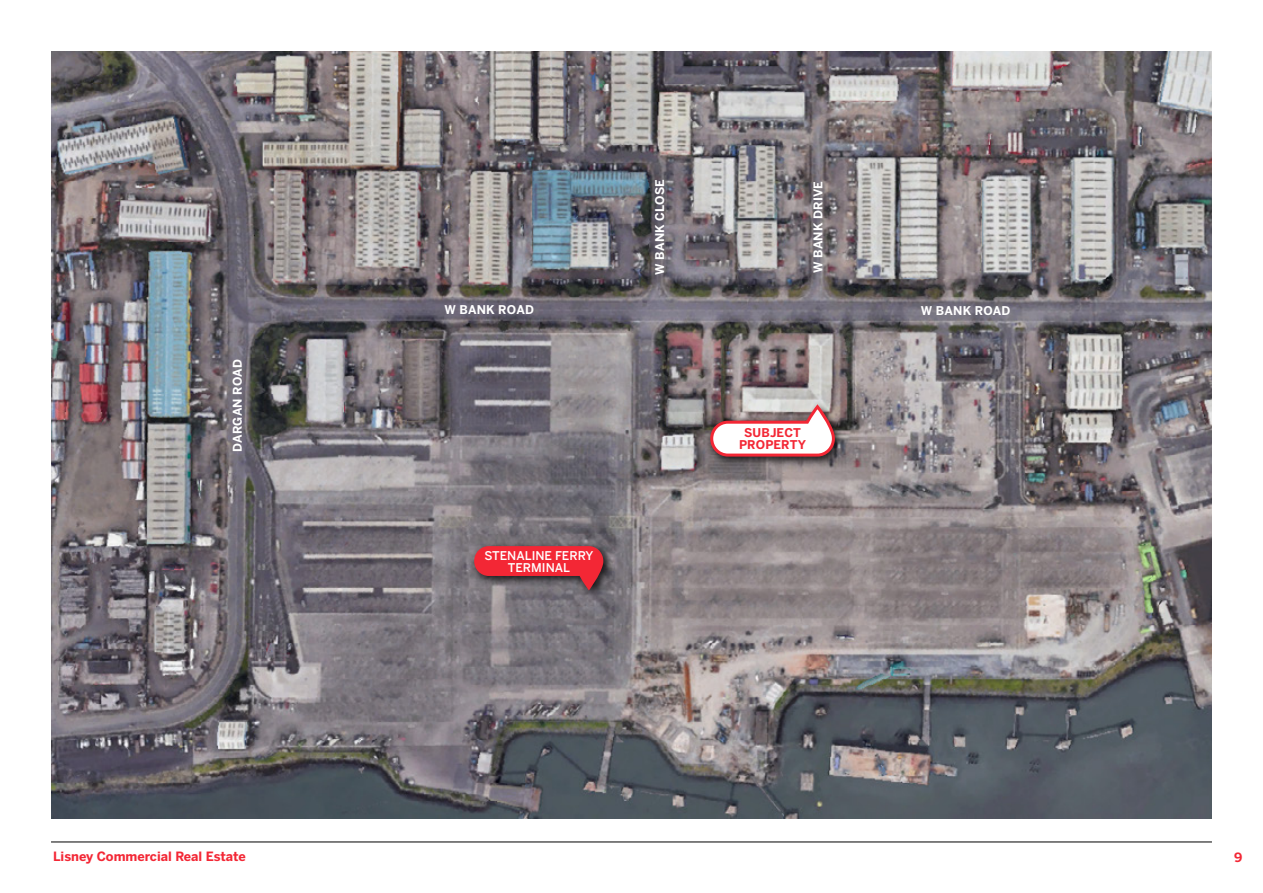
<style>
.page{position:relative;width:1263px;height:893px;background:#fff}
.page>*{position:absolute;margin:0;border:0;box-sizing:border-box;transform-origin:0 0}
.t1{font:700 12.75px "Benton Sans";color:#f32735}
.t2{font:700 12px "Benton Sans";letter-spacing:.01em;color:#fff}
.t3{font:500 12px/12px "Benton Sans";color:#fff;text-align:center}
.t4{font:700 12px/12px "Benton Sans";letter-spacing:.01em;color:#f32735;text-align:center}
</style>
<div class="page">
<hr style="left:51px;top:842px;width:1161px;height:1px;background:#000">
<img style="left:51px;top:51px;width:1161px;height:767px">
<div style="left:706px;top:401px;width:139px;height:66px;background:#000;opacity:.75"></div>
<svg style="left:709px;top:391px;width:128px;height:67px"></svg>
<div style="left:470px;top:542px;width:143px;height:58px;background:#000;opacity:.75"></div>
<svg style="left:474px;top:546px;width:129px;height:44px;background:#c33843"></svg>
<p class="t2" style="left:230px;top:452px;width:94px;rotate:-90deg">DARGAN ROAD</p>
<p class="t2" style="left:444px;top:302px;width:91px">W BANK ROAD</p>
<p class="t3" style="left:484px;top:549px;width:111px">STENALINE FERRY<br>TERMINAL</p>
<p class="t2" style="left:652px;top:275px;width:97px;rotate:-90deg">W BANK CLOSE</p>
<p class="t2" style="left:811px;top:273px;width:93px;rotate:-90deg">W BANK DRIVE</p>
<p class="t4" style="left:739px;top:427px;width:69px">SUBJECT<br>PROPERTY</p>
<p class="t2" style="left:921px;top:303px;width:91px">W BANK ROAD</p>
<p class="t1" style="left:53px;top:849px;width:194px">Lisney Commercial Real Estate</p>
<p class="t1" style="left:1234px;top:850px;width:10px">9</p>
</div>
